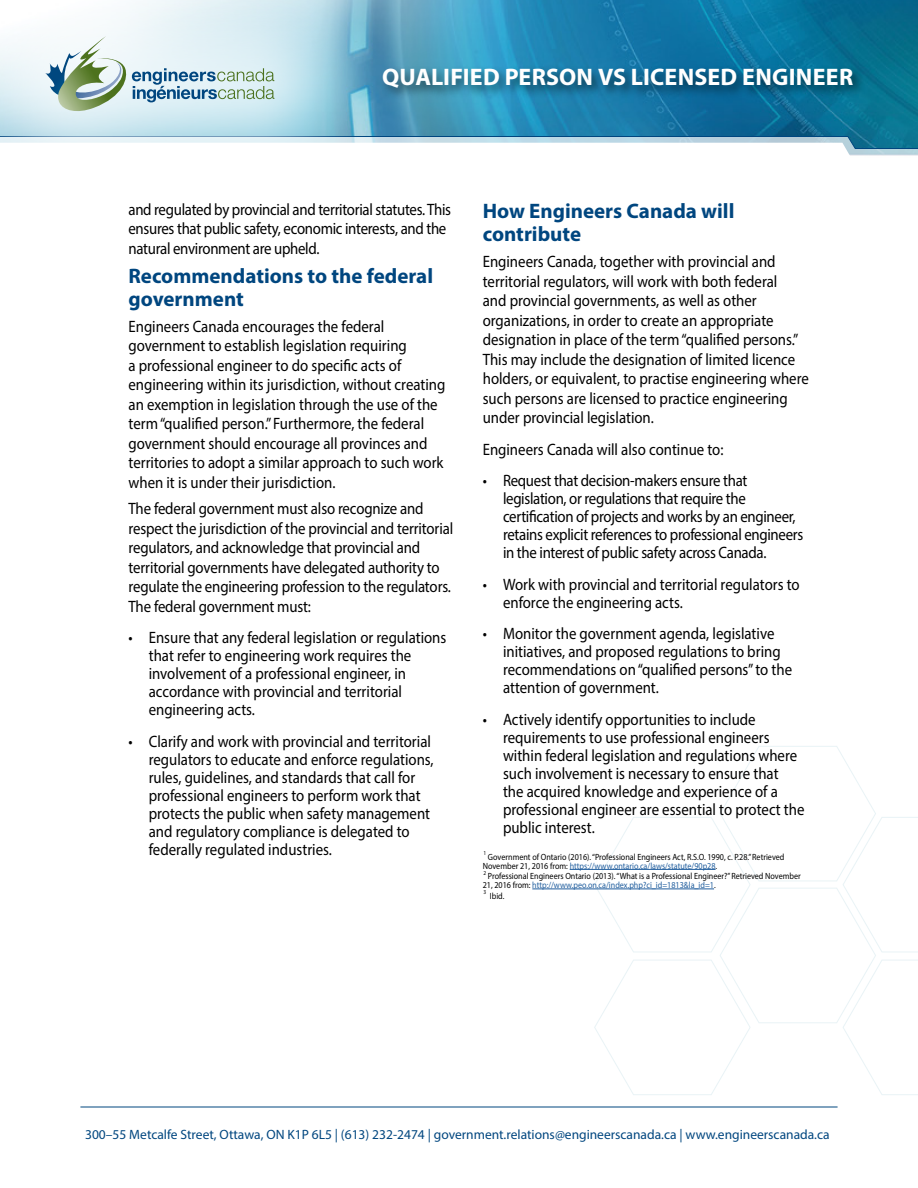
<style>
.page{position:relative;width:918px;height:1188px;background:#fff}
.page>*{position:absolute;margin:0;border:0;box-sizing:border-box;transform-origin:0 0}
.t1{font:700 24px "Myriad Pro";letter-spacing:.01em;color:#fff}
.Title_1{font:700 21px/22.5px "Myriad Pro";color:#00467f}
.Body{font:16.5px/19.5px "Myriad Pro";color:#000;scale:.9 1}
.Bullets__body{font:16.5px/18px "Myriad Pro";color:#000;scale:.9 1}
.Bullets__body-2{font:16.5px/18px "Myriad Pro";letter-spacing:-.02em;color:#000;scale:.9 1}
.Body-2{font:16.5px/19.5px "Myriad Pro";letter-spacing:-.02em;color:#000;scale:.9 1}
.t2{font:13.5px "Myriad Pro";color:#00467f}
.Bullets__body-3{font:9px/9px "Myriad Pro";color:#000;scale:.9 1}
.Bullets__body-4{font:6px "Myriad Pro";color:#000;scale:.9 1}
.s1{color:#215e9e}
</style>
<div class="page">
<img style="left:80px;top:0;width:838px;height:1107px">
<svg style="left:80px;top:176px;width:795px;height:80px"></svg>
<svg style="left:850px;top:235px;width:68px;height:117px"></svg>
<svg style="left:383px;top:136px;width:535px;height:40px"></svg>
<svg style="left:594px;top:745px;width:324px;height:350px"></svg>
<hr style="left:570px;top:869px;width:146px;height:1px;background:#215e9e">
<hr style="left:532px;top:889px;width:182px;height:1px;background:#215e9e">
<div style="left:0;top:0;width:383px;height:219px;background:#fff;opacity:.75"></div>
<svg style="left:45px;top:36px;width:229px;height:78px;background:#c4d8d9"></svg>
<hr style="left:80px;top:1107px;width:758px;height:1px;background:#00467f">
<div style="left:380px;top:65px;width:486px;height:37px;background:#000;opacity:.52"></div>
<h1 class="t1" style="left:382px;top:62px;width:473px">QUALIFIED PERSON VS LICENSED ENGINEER</h1>
<p class="Body-2" style="left:129px;top:199px;width:360px">and regulated by provincial and territorial statutes. This ensures that public safety, economic interests, and the natural environment are upheld.</p>
<p class="Title_1" style="left:129px;top:264px;width:306px">Recommendations to the federal government</p>
<p class="Body" style="left:129px;top:316px;width:354px">Engineers Canada encourages the federal government to establish legislation requiring<br>a professional engineer to do specific acts of engineering within its jurisdiction, without creating an exemption in legislation through the use of the term “qualified person.” Furthermore, the federal government should encourage all provinces and territories to adopt a similar approach to such work when it is under their jurisdiction.</p>
<p class="Body" style="left:129px;top:499px;width:362px">The federal government must also recognize and respect the jurisdiction of the provincial and territorial regulators, and acknowledge that provincial and territorial governments have delegated authority to regulate the engineering profession to the regulators.<br>The federal government must:</p>
<p class="Bullets__body" style="left:149px;top:628px;width:332px;text-indent:-20px">• Ensure that any federal legislation or regulations that refer to engineering work requires the involvement of a professional engineer, in accordance with provincial and territorial engineering acts.</p>
<p class="Bullets__body" style="left:149px;top:732px;width:318px;text-indent:-20px">• Clarify and work with provincial and territorial regulators to educate and enforce regulations, rules, guidelines, and standards that call for professional engineers to perform work that protects the public when safety management and regulatory compliance is delegated to federally regulated industries.</p>
<p class="Title_1" style="left:483px;top:199px;width:253px">How Engineers Canada will contribute</p>
<p class="Body" style="left:483px;top:251px;width:364px">Engineers Canada, together with provincial and territorial regulators, will work with both federal<br>and provincial governments, as well as other organizations, in order to create an appropriate designation in place of the term “qualified persons.” This may include the designation of limited licence holders, or equivalent, to practise engineering where such persons are licensed to practice engineering under provincial legislation.</p>
<p class="Bullets__body" style="left:483px;top:440px;width:269px">Engineers Canada will also continue to:</p>
<p class="Bullets__body-2" style="left:503px;top:471px;width:335px;text-indent:-20px">• Request that decision-makers ensure that legislation, or regulations that require the certification of projects and works by an engineer, retains explicit references to professional engineers in the interest of public safety across Canada.</p>
<p class="Bullets__body" style="left:503px;top:575px;width:331px;text-indent:-20px">• Work with provincial and territorial regulators to enforce the engineering acts.</p>
<p class="Bullets__body" style="left:503px;top:624px;width:323px;text-indent:-20px">• Monitor the government agenda, legislative initiatives, and proposed regulations to bring recommendations on “qualified persons” to the attention of government.</p>
<p class="Bullets__body" style="left:503px;top:710px;width:337px;text-indent:-20px">• Actively identify opportunities to include requirements to use professional engineers within federal legislation and regulations where such involvement is necessary to ensure that<br>the acquired knowledge and experience of a professional engineer are essential to protect the public interest.</p>
<p class="Bullets__body-4" style="left:484px;top:849px;width:5px">1</p>
<p class="Bullets__body-3" style="left:483px;top:852px;width:337px;text-indent:5px">Government of Ontario (2016). “Professional Engineers Act, R.S.O. 1990, c. P.28.” Retrieved<br>November 21, 2016 from: <span class="s1">https://www.ontario.ca/laws/statute/90p28</span>.</p>
<p class="Bullets__body-4" style="left:484px;top:869px;width:5px">2</p>
<p class="Bullets__body-3" style="left:483px;top:871px;width:355px;text-indent:5px">Professional Engineers Ontario (2013). “What is a Professional Engineer?” Retrieved November<br>21, 2016 from: <span class="s1">http://www.peo.on.ca/index.php?ci_id=1813&amp;la_id=1</span>.</p>
<p class="Bullets__body-4" style="left:484px;top:888px;width:5px">3</p>
<p class="Bullets__body-3" style="left:490px;top:891px;width:18px">Ibid.</p>
<p class="t2" style="left:85px;top:1126px;width:746px">300–55 Metcalfe Street, Ottawa, ON K1P 6L5 | (613) 232-2474 | government.relations@engineerscanada.ca | www.engineerscanada.ca</p>
</div>
